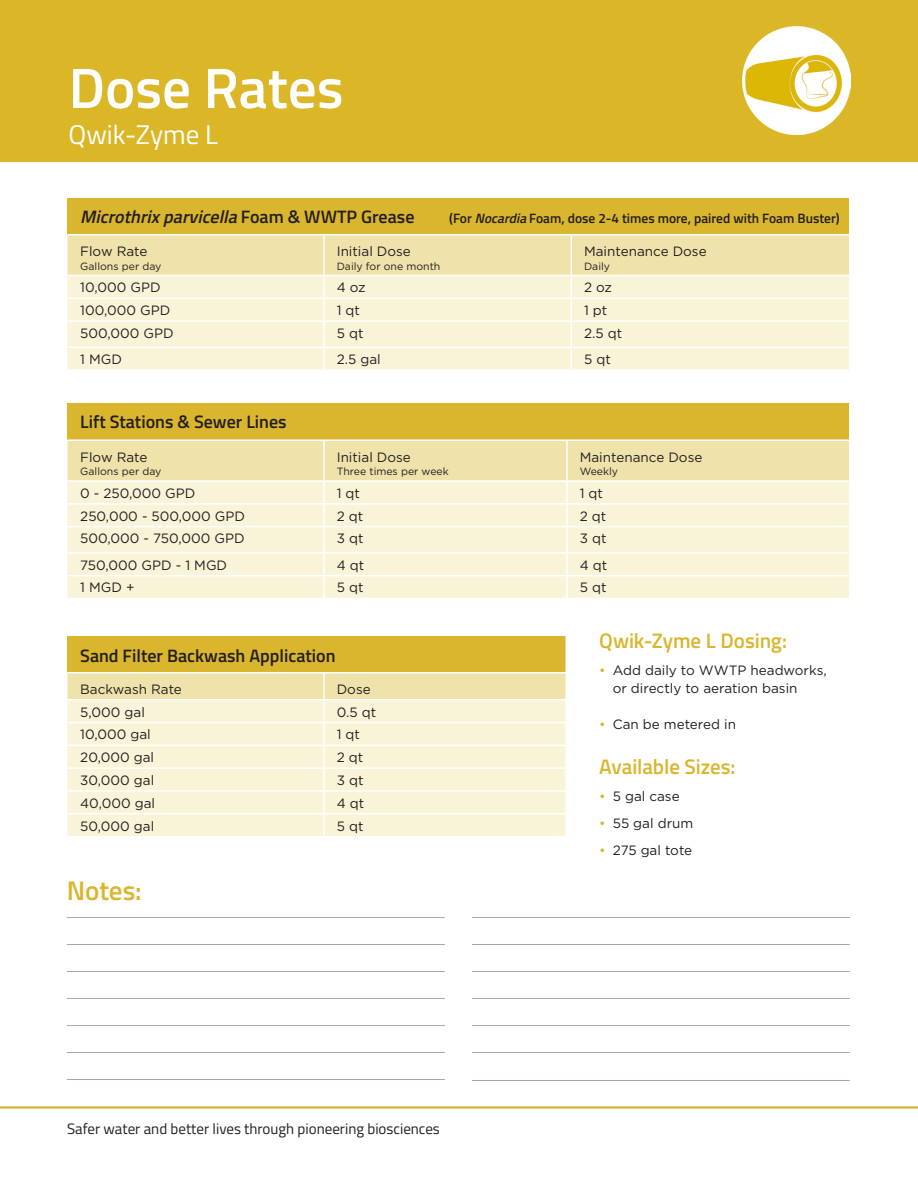
<style>
.page{position:relative;width:918px;height:1188px;background:#fff}
.page>*{position:absolute;margin:0;border:0;box-sizing:border-box;transform-origin:0 0}
.Page_Header__Product{font:600 57px "Titillium Web";color:#fff}
.Page_Subhead_Tagline{font:27px "Titillium Web";color:#fff}
.H2_Product{font:600 27px "Titillium Web";letter-spacing:-.005em;color:#dab52e}
.Figure_s_H3_BulletsH{font:600 21px "Titillium Web";letter-spacing:-.005em;color:#dab52e}
.Table_Dosage_Heading{font:600 18px "Titillium Web";color:#231f20}
.Table_Dosage_Heading-2{font:italic 600 18px "Titillium Web";color:#231f20}
.Footer_Backside{font:15px "Titillium Web";color:#231f20}
.Table_Dosage_Heading-3{font:13.5px/18px "Gotham";color:#231f20}
.Table_Dosage_Heading-4{font:600 13.5px "Titillium Web";color:#231f20}
.Table_Dosage_SubHead{font:10.5px "Gotham";color:#231f20}
.s1{font-style:normal}
.s2{font-style:italic}
.s3{color:#dab52e}
</style>
<div class="page">
<hr style="left:0;top:1106px;width:918px;height:3px;background:#dab52e">
<hr style="left:67px;top:917px;width:378px;height:1px;background:#a8a9ad">
<hr style="left:67px;top:944px;width:378px;height:1px;background:#a8a9ad">
<hr style="left:67px;top:971px;width:378px;height:1px;background:#a8a9ad">
<hr style="left:67px;top:998px;width:378px;height:1px;background:#a8a9ad">
<hr style="left:67px;top:1025px;width:378px;height:1px;background:#a8a9ad">
<hr style="left:67px;top:1052px;width:378px;height:1px;background:#a8a9ad">
<hr style="left:67px;top:1079px;width:378px;height:1px;background:#a8a9ad">
<hr style="left:472px;top:917px;width:378px;height:1px;background:#a8a9ad">
<hr style="left:472px;top:944px;width:378px;height:1px;background:#a8a9ad">
<hr style="left:472px;top:971px;width:378px;height:1px;background:#a8a9ad">
<hr style="left:472px;top:998px;width:378px;height:1px;background:#a8a9ad">
<hr style="left:472px;top:1025px;width:378px;height:1px;background:#a8a9ad">
<hr style="left:472px;top:1052px;width:378px;height:1px;background:#a8a9ad">
<hr style="left:472px;top:1080px;width:378px;height:1px;background:#a8a9ad">
<div style="left:0;top:0;width:918px;height:162px;background:#dbb626"></div>
<img style="left:742px;top:27px;width:108px;height:108px">
<div style="left:68px;top:636px;width:498px;height:37px;background:#dab52e"></div>
<hr style="left:68px;top:672px;width:256px;height:1px;background:#fff">
<hr style="left:324px;top:672px;width:243px;height:1px;background:#fff">
<svg style="left:68px;top:673px;width:498px;height:163px;background:#f7f1d2"></svg>
<div style="left:68px;top:198px;width:782px;height:37px;background:#dab52e"></div>
<hr style="left:849px;top:198px;width:1px;height:36px;background:#fff">
<hr style="left:68px;top:234px;width:256px;height:1px;background:#fff">
<hr style="left:324px;top:234px;width:247px;height:1px;background:#fff">
<hr style="left:571px;top:234px;width:279px;height:1px;background:#fff">
<svg style="left:68px;top:235px;width:782px;height:134px;background:#f6eecc"></svg>
<div style="left:68px;top:404px;width:782px;height:36px;background:#dab52e"></div>
<hr style="left:849px;top:404px;width:1px;height:35px;background:#fff">
<hr style="left:68px;top:439px;width:256px;height:2px;background:#fff">
<hr style="left:324px;top:439px;width:243px;height:2px;background:#fff">
<hr style="left:567px;top:439px;width:283px;height:2px;background:#fff">
<svg style="left:68px;top:441px;width:782px;height:157px;background:#f7efce"></svg>
<p class="Page_Header__Product" style="left:69px;top:45px;width:276px">Dose Rates</p>
<p class="Page_Subhead_Tagline" style="left:69px;top:115px;width:151px">Qwik-Zyme L</p>
<p class="Table_Dosage_Heading-2" style="left:80px;top:203px;width:336px">Microthrixparvicella<span class="s1">F o a m &amp; W W T P G r e a s e</span></p>
<p class="Table_Dosage_Heading-4" style="left:449px;top:208px;width:392px">(For <span class="s2">Nocardia</span>Foam, dose 2-4 times more, paired with Foam Buster)</p>
<p class="Table_Dosage_Heading-3" style="left:80px;top:242px;width:69px">Flow Rate</p>
<p class="Table_Dosage_SubHead" style="left:80px;top:259px;width:83px">Gallons per day</p>
<p class="Table_Dosage_Heading-3" style="left:337px;top:242px;width:76px">Initial Dose</p>
<p class="Table_Dosage_SubHead" style="left:337px;top:259px;width:105px">Daily for one month</p>
<p class="Table_Dosage_Heading-3" style="left:584px;top:242px;width:124px">Maintenance Dose</p>
<p class="Table_Dosage_SubHead" style="left:584px;top:259px;width:28px">Daily</p>
<p class="Table_Dosage_Heading-3" style="left:80px;top:278px;width:82px">10,000 GPD</p>
<p class="Table_Dosage_Heading-3" style="left:337px;top:278px;width:31px">4 oz</p>
<p class="Table_Dosage_Heading-3" style="left:584px;top:278px;width:30px">2 oz</p>
<p class="Table_Dosage_Heading-3" style="left:80px;top:301px;width:92px">100,000 GPD</p>
<p class="Table_Dosage_Heading-3" style="left:337px;top:301px;width:25px">1 qt</p>
<p class="Table_Dosage_Heading-3" style="left:584px;top:301px;width:25px">1 pt</p>
<p class="Table_Dosage_Heading-3" style="left:80px;top:324px;width:95px">500,000 GPD</p>
<p class="Table_Dosage_Heading-3" style="left:337px;top:324px;width:28px">5 qt</p>
<p class="Table_Dosage_Heading-3" style="left:584px;top:324px;width:40px">2.5 qt</p>
<p class="Table_Dosage_Heading-3" style="left:80px;top:350px;width:43px">1 MGD</p>
<p class="Table_Dosage_Heading-3" style="left:337px;top:350px;width:46px">2.5 gal</p>
<p class="Table_Dosage_Heading-3" style="left:584px;top:350px;width:28px">5 qt</p>
<p class="Table_Dosage_Heading" style="left:80px;top:409px;width:208px">Lift Stations &amp; Sewer Lines</p>
<p class="Table_Dosage_Heading-3" style="left:80px;top:447px;width:69px">Flow Rate</p>
<p class="Table_Dosage_SubHead" style="left:80px;top:465px;width:83px">Gallons per day</p>
<p class="Table_Dosage_Heading-3" style="left:337px;top:447px;width:76px">Initial Dose</p>
<p class="Table_Dosage_SubHead" style="left:337px;top:465px;width:114px">Three times per week</p>
<p class="Table_Dosage_Heading-3" style="left:580px;top:447px;width:124px">Maintenance Dose</p>
<p class="Table_Dosage_SubHead" style="left:580px;top:465px;width:40px">Weekly</p>
<p class="Table_Dosage_Heading-3" style="left:80px;top:484px;width:117px">0 - 250,000 GPD</p>
<p class="Table_Dosage_Heading-3" style="left:337px;top:484px;width:25px">1 qt</p>
<p class="Table_Dosage_Heading-3" style="left:580px;top:484px;width:25px">1 qt</p>
<p class="Table_Dosage_Heading-3" style="left:80px;top:507px;width:166px">250,000 - 500,000 GPD</p>
<p class="Table_Dosage_Heading-3" style="left:337px;top:507px;width:28px">2 qt</p>
<p class="Table_Dosage_Heading-3" style="left:580px;top:507px;width:28px">2 qt</p>
<p class="Table_Dosage_Heading-3" style="left:80px;top:529px;width:166px">500,000 - 750,000 GPD</p>
<p class="Table_Dosage_Heading-3" style="left:337px;top:529px;width:28px">3 qt</p>
<p class="Table_Dosage_Heading-3" style="left:580px;top:529px;width:28px">3 qt</p>
<p class="Table_Dosage_Heading-3" style="left:80px;top:556px;width:148px">750,000 GPD - 1 MGD</p>
<p class="Table_Dosage_Heading-3" style="left:337px;top:556px;width:29px">4 qt</p>
<p class="Table_Dosage_Heading-3" style="left:580px;top:556px;width:29px">4 qt</p>
<p class="Table_Dosage_Heading-3" style="left:80px;top:578px;width:56px">1 MGD +</p>
<p class="Table_Dosage_Heading-3" style="left:337px;top:578px;width:28px">5 qt</p>
<p class="Table_Dosage_Heading-3" style="left:580px;top:578px;width:28px">5 qt</p>
<p class="Table_Dosage_Heading" style="left:80px;top:643px;width:257px">Sand Filter Backwash Application</p>
<p class="Table_Dosage_Heading-3" style="left:80px;top:680px;width:103px">Backwash Rate</p>
<p class="Table_Dosage_Heading-3" style="left:337px;top:680px;width:35px">Dose</p>
<p class="Table_Dosage_Heading-3" style="left:80px;top:702px;width:66px">5,000 gal</p>
<p class="Table_Dosage_Heading-3" style="left:337px;top:702px;width:41px">0.5 qt</p>
<p class="Table_Dosage_Heading-3" style="left:80px;top:725px;width:72px">10,000 gal</p>
<p class="Table_Dosage_Heading-3" style="left:337px;top:725px;width:25px">1 qt</p>
<p class="Table_Dosage_Heading-3" style="left:80px;top:748px;width:75px">20,000 gal</p>
<p class="Table_Dosage_Heading-3" style="left:337px;top:748px;width:28px">2 qt</p>
<p class="Table_Dosage_Heading-3" style="left:80px;top:771px;width:76px">30,000 gal</p>
<p class="Table_Dosage_Heading-3" style="left:337px;top:771px;width:28px">3 qt</p>
<p class="Table_Dosage_Heading-3" style="left:80px;top:794px;width:76px">40,000 gal</p>
<p class="Table_Dosage_Heading-3" style="left:337px;top:794px;width:29px">4 qt</p>
<p class="Table_Dosage_Heading-3" style="left:80px;top:816px;width:76px">50,000 gal</p>
<p class="Table_Dosage_Heading-3" style="left:337px;top:816px;width:28px">5 qt</p>
<p class="H2_Product" style="left:67px;top:870px;width:76px">Notes:</p>
<p class="Footer_Backside" style="left:67px;top:1118px;width:374px">Safer water and better lives through pioneering biosciences</p>
<p class="Figure_s_H3_BulletsH" style="left:599px;top:625px;width:189px">Qwik-Zyme L Dosing:</p>
<p class="Table_Dosage_Heading-3" style="left:613px;top:661px;width:216px;text-indent:-14px"><span class="s3">•</span> Add daily to WWTP headworks, or directly to aeration basin</p>
<p class="Table_Dosage_Heading-3" style="left:599px;top:715px;width:138px"><span class="s3">•</span> Can be metered in</p>
<p class="Figure_s_H3_BulletsH" style="left:599px;top:751px;width:138px">Available Sizes:</p>
<p class="Table_Dosage_Heading-3" style="left:599px;top:787px;width:82px"><span class="s3">•</span> 5 gal case</p>
<p class="Table_Dosage_Heading-3" style="left:599px;top:814px;width:96px"><span class="s3">•</span> 55 gal drum</p>
<p class="Table_Dosage_Heading-3" style="left:599px;top:841px;width:95px"><span class="s3">•</span> 275 gal tote</p>
</div>
